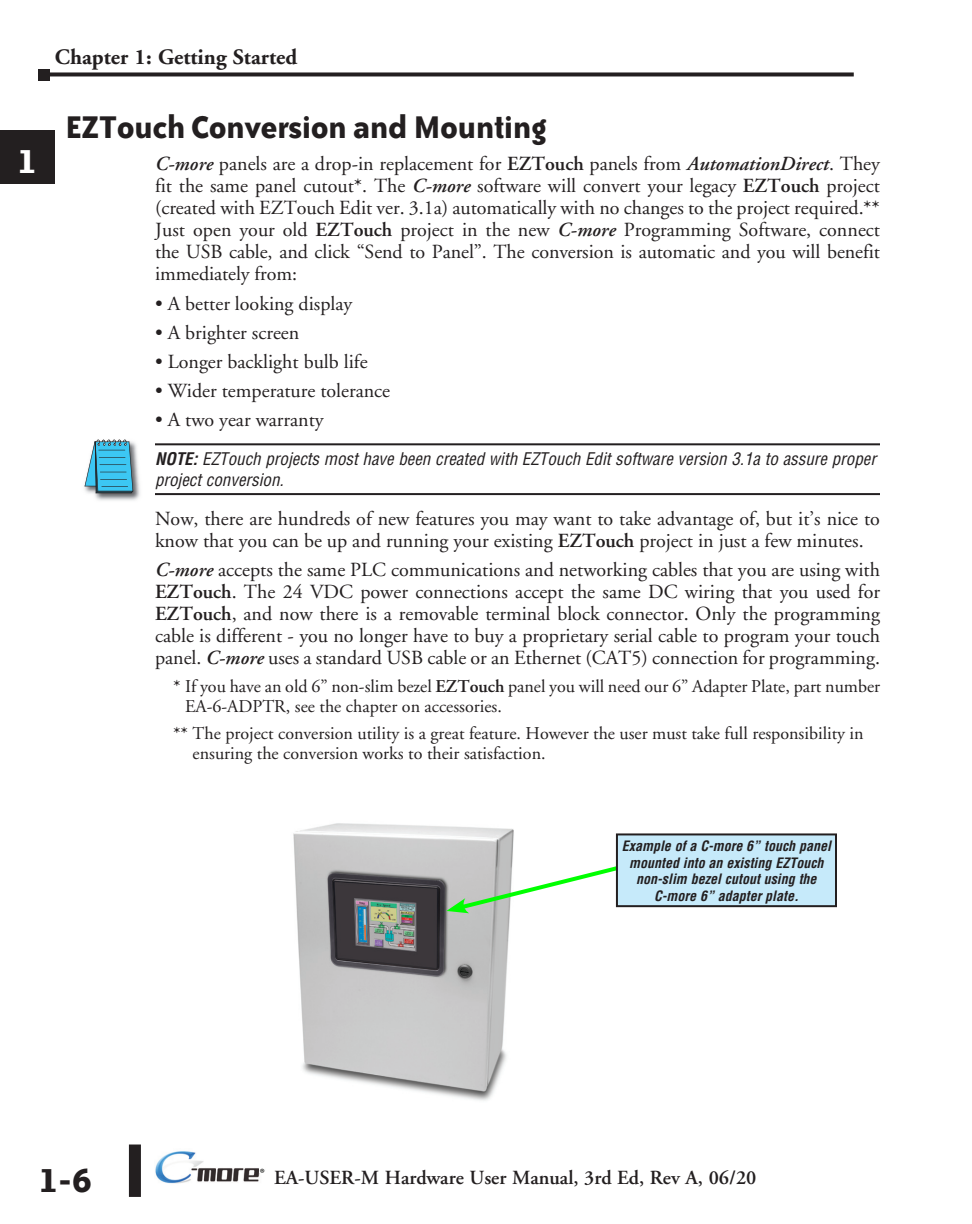
<style>
.page{position:relative;width:972px;height:1224px;background:#fff}
.page>*{position:absolute;margin:0;border:0;box-sizing:border-box;transform-origin:0 0}
.t1{font:700 40px "Bailey Sans ITC";color:#231f20}
.t2{font:700 40px "Bailey Sans ITC";color:#fff}
.Head{font:700 36px "Bailey Sans ITC";letter-spacing:-.02em;color:#231f20}
.t3{font:700 22px "Adobe Garamond";color:#231f20}
.Body{font:20px/22px "Adobe Garamond";color:#231f20;text-align:justify}
.t4{font:600 20px "Adobe Garamond";color:#231f20}
.Body_bullet{font:18px/20px "Adobe Garamond";color:#231f20}
.Note{font:italic condensed 17px/20.4px "Helvetica";color:#231f20}
.Take-note{font:italic 700 condensed 14px/16.8px "Helvetica";color:#231f20;text-align:center}
.t5{font:12px "Myriad Pro";color:#040503}
.s1{font-weight:600;font-style:italic}
.s2{font-weight:600}
.s3{font-weight:700}
</style>
<div class="page">
<div style="left:129px;top:1145px;width:12px;height:52px;background:#231f20"></div>
<svg style="left:50px;top:72px;width:804px;height:4px;fill:#231f20"></svg>
<div style="left:38px;top:69px;width:12px;height:11px;background:#231f20"></div>
<div style="left:0;top:130px;width:54px;height:54px;background:#231f20"></div>
<img style="left:155px;top:1151px;width:105px;height:33px">
<hr style="left:155px;top:443px;width:725px;height:2px;background:#231f20">
<hr style="left:155px;top:493px;width:725px;height:2px;background:#231f20">
<img style="left:293px;top:823px;width:221px;height:278px">
<svg style="left:446px;top:856px;width:207px;height:57px"></svg>
<div style="left:617px;top:834px;width:219px;height:72px;background:#c6eafa"></div>
<div style="left:616px;top:833px;width:221px;height:74px;border:2px solid #231f20"></div>
<img style="left:84px;top:439px;width:56px;height:62px">
<svg style="left:85px;top:440px;width:48px;height:54px"></svg>
<h1 class="t2" style="left:17px;top:139px;width:22px">1</h1>
<p class="t3" style="left:55px;top:45px;width:244px">Chapter 1: Getting Started</p>
<p class="Head" style="left:65px;top:108px;width:483px">EZTouch Conversion and Mounting</p>
<p class="Body" style="left:155px;top:154px;width:727px"><span class="s1">C-more</span> panels are a drop-in replacement for <span class="s2">EZTouch</span> panels from <span class="s1">AutomationDirect</span>. They fit the same panel cutout<span class="s2">*</span>. The <span class="s1">C-more</span> software will convert your legacy <span class="s2">EZTouch</span> project (created with EZTouch Edit ver. 3.1a) automatically with no changes to the project required.<span class="s2">** </span>Just open your old <span class="s2">EZTouch</span> project in the new <span class="s1">C-more</span> Programming Software, connect the USB cable, and click “Send to Panel”. The conversion is automatic and you will benefit immediately from:</p>
<p class="Body" style="left:155px;top:293px;width:199px">• A better looking display</p>
<p class="Body" style="left:155px;top:322px;width:146px">• A brighter screen</p>
<p class="Body" style="left:155px;top:351px;width:214px">• Longer backlight bulb life</p>
<p class="Body" style="left:155px;top:380px;width:237px">• Wider temperature tolerance</p>
<p class="Body" style="left:155px;top:410px;width:170px">• A two year warranty</p>
<p class="Note" style="left:155px;top:449px;width:723px"><span class="s3">NOTE:</span> EZTouch projects most have been created with EZTouch Edit software version 3.1a to assure proper project conversion.</p>
<p class="Body" style="left:155px;top:508px;width:727px">Now, there are hundreds of new features you may want to take advantage of, but it’s nice to know that you can be up and running your existing <span class="s2">EZTouch</span> project in just a few minutes.</p>
<p class="Body" style="left:155px;top:560px;width:727px"><span class="s1">C-more</span> accepts the same PLC communications and networking cables that you are using with <span class="s2">EZTouch</span>. The 24 VDC power connections accept the same DC wiring that you used for <span class="s2">EZTouch</span>, and now there is a removable terminal block connector. Only the programming cable is different - you no longer have to buy a proprietary serial cable to program your touch panel. <span class="s1">C-more</span> uses a standard USB cable or an Ethernet (CAT5) connection for programming.</p>
<p class="Body_bullet" style="left:185px;top:676px;width:697px;text-indent:-12px"><span class="s2">*</span> If you have an old 6” non-slim bezel <span class="s2">EZTouch</span> panel you will need our 6” Adapter Plate, part number<br>EA-6-ADPTR, see the chapter on accessories.</p>
<p class="Body_bullet" style="left:193px;top:724px;width:673px;text-indent:-20px"><span class="s2">**</span> The project conversion utility is a great feature. However the user must take full responsibility in ensuring the conversion works to their satisfaction.</p>
<p class="Take-note" style="left:622px;top:837px;width:210px">Example of a C-more 6” touch panel mounted into an existing EZTouch non-slim bezel cutout using the<br>C-more 6” adapter plate.</p>
<h1 class="t1" style="left:38px;top:1158px;width:55px">1-6</h1>
<p class="t4" style="left:274px;top:1166px;width:484px">EA-USER-M Hardware User Manual, 3rd Ed, Rev A, 06/20</p>
<p class="t5" style="left:260px;top:1165px;width:7px">®</p>
</div>
